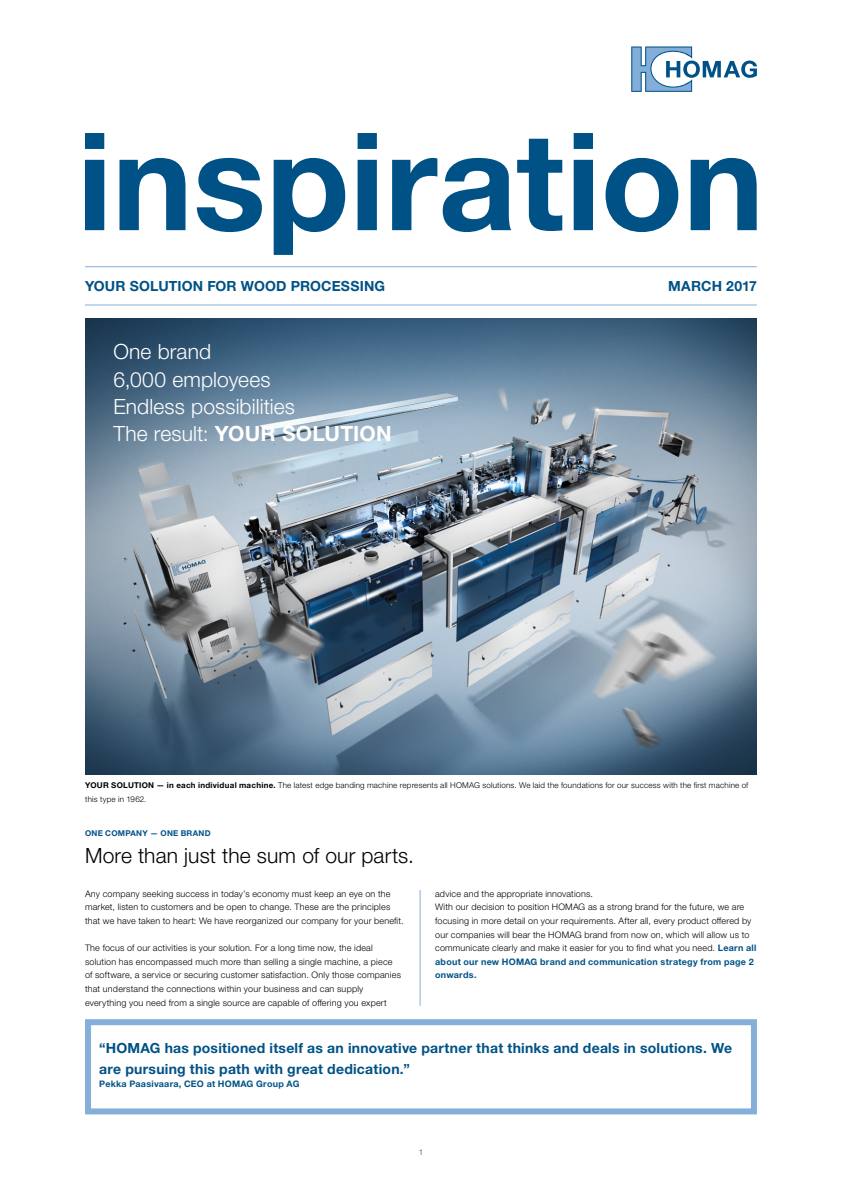
<style>
.page{position:relative;width:842px;height:1191px;background:#fff}
.page>*{position:absolute;margin:0;border:0;box-sizing:border-box;transform-origin:0 0}
._01_Titel_136pt{font:700 136px "Helvetica Neue LTW1 G";color:#005286}
._03_Headline_Motiv_n{font:300 21px "Helvetica Neue LTW1 G";letter-spacing:.005em;color:#fff}
._03_Headline_21pt{font:300 21px "Helvetica Neue LTW1 G";letter-spacing:.005em;color:#000}
._03_Headline_Motiv_n-2{font:700 21px "Helvetica Neue LTW1 G";letter-spacing:.01em;color:#fff}
._10_Zitat{font:700 14px/20.4px "Helvetica Neue LTW1 G";letter-spacing:.015em;color:#005286}
._02_Subline_Titel_14{font:700 14px "Helvetica Neue LTW1 G";letter-spacing:.01em;color:#005286}
._06_Copy_9pt{font:300 9px/13.6px "Helvetica Neue LTW1 G";letter-spacing:.02em;color:#000}
._10_Zitat-2{font:700 9px "Helvetica Neue LTW1 G";letter-spacing:.025em;color:#005286}
._04_BU_8pt{font:300 8px/13.6px "Helvetica Neue LTW1 G";letter-spacing:.025em;color:#000}
._05_Zwischenheadline{font:700 8px "Helvetica Neue LTW1 G";letter-spacing:.03em;color:#005286}
._08_Pagina{font:300 8px "Helvetica Neue LTW1 G";color:#005286}
.s1{font-weight:300}
.s2{font-weight:700}
.s3{font-weight:700;color:#005286}
</style>
<div class="page">
<img style="left:85px;top:318px;width:672px;height:456px">
<svg style="left:631px;top:46px;width:126px;height:46px"></svg>
<div style="left:85px;top:1019px;width:672px;height:95px;background:#fff;border:6px solid #85aed9"></div>
<hr style="left:420px;top:890px;width:1px;height:115px;background:#85aed9">
<hr style="left:85px;top:266px;width:672px;height:1px;background:#85aed9">
<hr style="left:85px;top:304px;width:672px;height:1px;background:#85aed9">
<p class="_01_Titel_136pt" style="left:77px;top:98px;width:688px">inspiration</p>
<p class="_02_Subline_Titel_14" style="left:85px;top:278px;width:302px">YOUR SOLUTION FOR WOOD PROCESSING</p>
<p class="_02_Subline_Titel_14" style="left:668px;top:278px;width:90px">MARCH 2017</p>
<p class="_03_Headline_Motiv_n" style="left:113px;top:339px;width:99px">One brand</p>
<p class="_03_Headline_Motiv_n" style="left:113px;top:366px;width:159px">6,000 employees</p>
<p class="_03_Headline_Motiv_n" style="left:113px;top:393px;width:183px">Endless possibilities</p>
<p class="_03_Headline_Motiv_n-2" style="left:113px;top:420px;width:280px"><span class="s1">The result:</span> YOUR SOLUTION</p>
<p class="_04_BU_8pt" style="left:85px;top:778px;width:664px"><span class="s2">YOUR SOLUTION — in each individual machine.</span> The latest edge banding machine represents all HOMAG solutions. We laid the foundations for our success with the first machine of this type in 1962.</p>
<p class="_05_Zwischenheadline" style="left:85px;top:827px;width:127px">ONE COMPANY — ONE BRAND</p>
<p class="_03_Headline_21pt" style="left:85px;top:842px;width:330px">More than just the sum of our parts.</p>
<p class="_06_Copy_9pt" style="left:85px;top:886px;width:320px">Any company seeking success in today’s economy must keep an eye on the market, listen to customers and be open to change. These are the principles that we have taken to heart: We have reorganized our company for your benefit.</p>
<p class="_06_Copy_9pt" style="left:85px;top:941px;width:317px">The focus of our activities is your solution. For a long time now, the ideal solution has encompassed much more than selling a single machine, a piece of software, a service or securing customer satisfaction. Only those companies that understand the connections within your business and can supply everything you need from a single source are capable of offering you expert</p>
<p class="_06_Copy_9pt" style="left:435px;top:886px;width:159px">advice and the appropriate innovations.</p>
<p class="_06_Copy_9pt" style="left:435px;top:900px;width:323px">With our decision to position HOMAG as a strong brand for the future, we are focusing in more detail on your requirements. After all, every product offered by our companies will bear the HOMAG brand from now on, which will allow us to communicate clearly and make it easier for you to find what you need. <span class="s3">Learn all about our new HOMAG brand and communication strategy from page 2 onwards.</span></p>
<p class="_10_Zitat" style="left:99px;top:1038px;width:634px">“HOMAG has positioned itself as an innovative partner that thinks and deals in solutions. We are pursuing this path with great dedication.”</p>
<p class="_10_Zitat-2" style="left:99px;top:1078px;width:202px">Pekka Paasivaara, CEO at HOMAG Group AG</p>
<p class="_08_Pagina" style="left:419px;top:1147px;width:6px">1</p>
</div>
